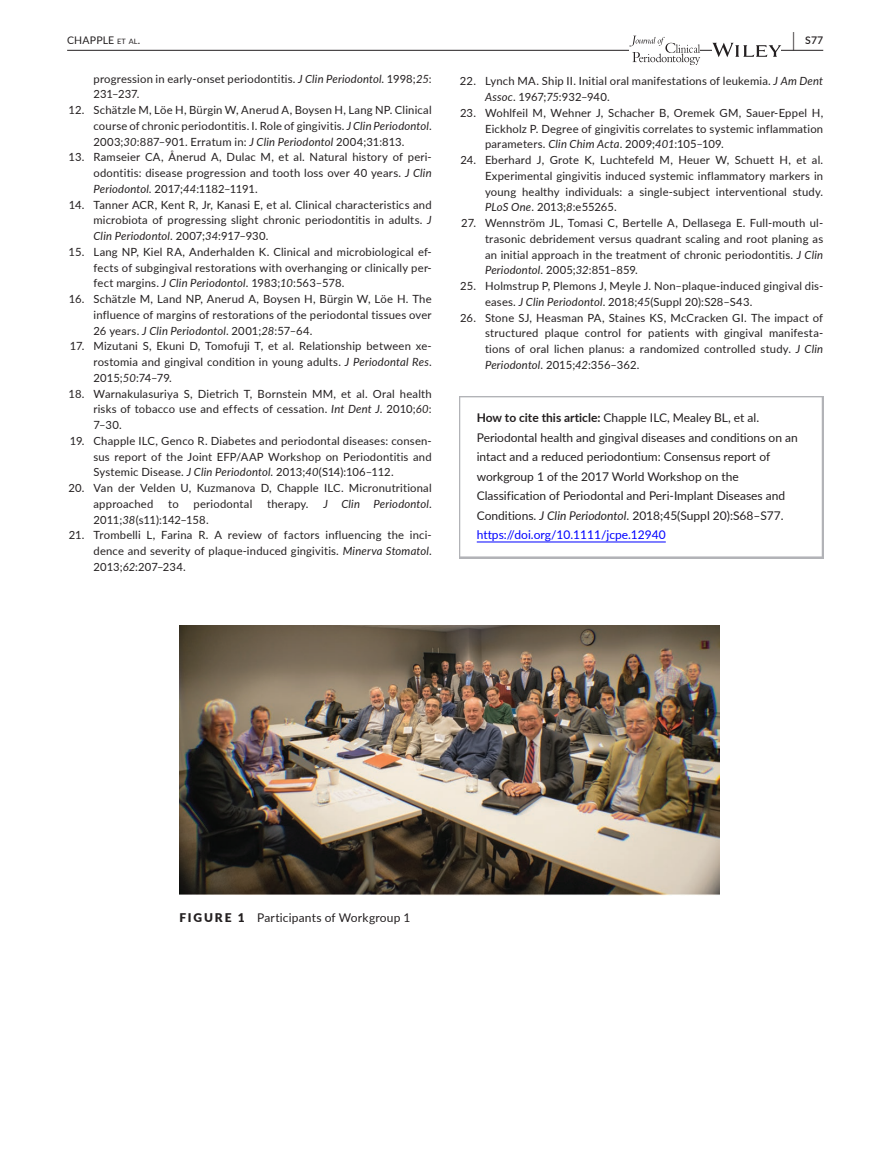
<style>
.page{position:relative;width:893px;height:1174px;background:#fff}
.page>*{position:absolute;margin:0;border:0;box-sizing:border-box;transform-origin:0 0}
.t1{font:600 19.5px "Lato";color:#231f20;scale:.48 1}
.t2{font:12px/19.5px "Lato";color:#231f20}
.t3{font:11.25px/15.8px "Lato";letter-spacing:.015em;color:#231f20;text-align:justify}
.t4{font:11.25px "Lato";letter-spacing:-.01em;color:#231f20}
.t5{font:italic 11.25px "Lato";letter-spacing:.015em;color:#231f20}
.t6{font:10.5px "Lato";letter-spacing:.015em;color:#231f20}
.t7{font:600 10.5px "Lato";color:#231f20}
.s1{font-size:7.35px}
.s2{font-style:italic}
.s3{font-weight:700}
.s4{color:#00f}
.s5{font-style:normal}
.s6{font-weight:900}
</style>
<div class="page">
<hr style="left:67px;top:50px;width:756px;height:1px;background:#231f20">
<svg style="left:629px;top:36px;width:71px;height:29px"></svg>
<svg style="left:712px;top:43px;width:69px;height:14px"></svg>
<div style="left:459px;top:396px;width:364px;height:162px;background:#d4d4d7"></div>
<div style="left:460px;top:397px;width:362px;height:159px;background:#fff"></div>
<hr style="left:477px;top:542px;width:189px;height:1px;background:#00f">
<img style="left:179px;top:625px;width:540px;height:270px">
<h1 class="t1" style="left:792px;top:26px;width:7px">|</h1>
<p class="t6" style="left:67px;top:33px;width:75px">CHAPPLE <span class="s1">et al</span>.</p>
<p class="t7" style="left:805px;top:33px;width:20px">S77</p>
<p class="t3" style="left:93px;top:70px;width:340px">progression in early‐onset periodontitis. <span class="s2">J Clin Periodontol</span>. 1998;<span class="s2">25</span>:<br>231–237.</p>
<p class="t3" style="left:93px;top:102px;width:340px;text-indent:-25px">12. Schätzle M, Löe H, Bürgin W, Anerud A, Boysen H, Lang NP. Clinical course of chronic periodontitis. I. Role of gingivitis. <span class="s2">J Clin Periodontol</span>.<br>2003;<span class="s2">30</span>:887–901. Erratum in: <span class="s2">J Clin Periodontol</span> 2004;31:813.</p>
<p class="t3" style="left:93px;top:149px;width:340px;text-indent:-25px">13. Ramseier CA, Ånerud A, Dulac M, et al. Natural history of peri&shy;odontitis: disease progression and tooth loss over 40 years. <span class="s2">J Clin Periodontol</span>. 2017;<span class="s2">44</span>:1182–1191.</p>
<p class="t3" style="left:93px;top:196px;width:340px;text-indent:-25px">14. Tanner ACR, Kent R, Jr, Kanasi E, et al. Clinical characteristics and microbiota of progressing slight chronic periodontitis in adults. <span class="s2">J Clin Periodontol</span>. 2007;<span class="s2">34</span>:917–930.</p>
<p class="t3" style="left:93px;top:243px;width:340px;text-indent:-25px">15. Lang NP, Kiel RA, Anderhalden K. Clinical and microbiological ef&shy;fects of subgingival restorations with overhanging or clinically per&shy;fect margins. <span class="s2">J Clin Periodontol</span>. 1983;<span class="s2">10</span>:563–578.</p>
<p class="t3" style="left:93px;top:291px;width:340px;text-indent:-25px">16. Schätzle M, Land NP, Anerud A, Boysen H, Bürgin W, Löe H. The influence of margins of restorations of the periodontal tissues over 26 years. <span class="s2">J Clin Periodontol</span>. 2001;<span class="s2">28</span>:57–64.</p>
<p class="t3" style="left:93px;top:338px;width:340px;text-indent:-24px">17. Mizutani S, Ekuni D, Tomofuji T, et al. Relationship between xe&shy;rostomia and gingival condition in young adults. <span class="s2">J Periodontal Res</span>.<br>2015;<span class="s2">50</span>:74–79.</p>
<p class="t3" style="left:93px;top:385px;width:340px;text-indent:-25px">18. Warnakulasuriya S, Dietrich T, Bornstein MM, et al. Oral health risks of tobacco use and effects of cessation. <span class="s2">Int Dent J</span>. 2010;<span class="s2">60</span>:<br>7–30.</p>
<p class="t3" style="left:93px;top:432px;width:340px;text-indent:-24px">19. Chapple ILC, Genco R. Diabetes and periodontal diseases: consen&shy;sus report of the Joint EFP/AAP Workshop on Periodontitis and Systemic Disease. <span class="s2">J Clin Periodontol</span>. 2013;<span class="s2">40</span>(S14):106–112.</p>
<p class="t3" style="left:93px;top:480px;width:340px;text-indent:-25px">20. Van der Velden U, Kuzmanova D, Chapple ILC. Micronutritional approached</p>
<p class="t3" style="left:485px;top:73px;width:340px;text-indent:-25px">22. Lynch MA. Ship II. Initial oral manifestations of leukemia. <span class="s2">J Am Dent<br>Assoc</span>. 1967;<span class="s2">75</span>:932–940.</p>
<p class="t3" style="left:485px;top:104px;width:340px;text-indent:-25px">23. Wohlfeil M, Wehner J, Schacher B, Oremek GM, Sauer‐Eppel H, Eickholz P. Degree of gingivitis correlates to systemic inflammation parameters. <span class="s2">Clin Chim Acta</span>. 2009;<span class="s2">401</span>:105–109.</p>
<p class="t3" style="left:485px;top:152px;width:340px;text-indent:-25px">24. Eberhard J, Grote K, Luchtefeld M, Heuer W, Schuett H, et al.<br>Experimental gingivitis induced systemic inflammatory markers in young healthy individuals: a single‐subject interventional study.<br><span class="s2">PLoS One</span>. 2013;<span class="s2">8</span>:e55265.</p>
<p class="t3" style="left:485px;top:215px;width:340px;text-indent:-24px">27. Wennström JL, Tomasi C, Bertelle A, Dellasega E. Full‐mouth ul&shy;trasonic debridement versus quadrant scaling and root planing as an initial approach in the treatment of chronic periodontitis. <span class="s2">J Clin Periodontol</span>. 2005;<span class="s2">32</span>:851–859.</p>
<p class="t3" style="left:485px;top:278px;width:340px;text-indent:-25px">25. Holmstrup P, Plemons J, Meyle J. Non–plaque‐induced gingival dis&shy;eases. <span class="s2">J Clin Periodontol</span>. 2018;<span class="s2">45</span>(Suppl 20):S28–S43.</p>
<p class="t3" style="left:485px;top:309px;width:340px;text-indent:-25px">26. Stone SJ, Heasman PA, Staines KS, McCracken GI. The impact of structured plaque control for patients with gingival manifesta&shy;tions of oral lichen planus: a randomized controlled study. <span class="s2">J Clin Periodontol</span>. 2015;<span class="s2">42</span>:356–362.</p>
<p class="t2" style="left:477px;top:407px;width:323px"><span class="s3">How to cite this article:</span> Chapple ILC, Mealey BL, et al.<br>Periodontal health and gingival diseases and conditions on an intact and a reduced periodontium: Consensus report of workgroup 1 of the 2017 World Workshop on the Classification of Periodontal and Peri‐Implant Diseases and Conditions. <span class="s2">J Clin Periodontol</span>. 2018;45(Suppl 20):S68–S77. <span class="s4">https://doi.org/10.1111/jcpe.12940</span></p>
<p class="t3" style="left:168px;top:495px;width:12px">to</p>
<p class="t3" style="left:194px;top:495px;width:60px">periodontal</p>
<p class="t3" style="left:267px;top:495px;width:43px">therapy.</p>
<p class="t5" style="left:323px;top:496px;width:110px">J Clin Periodontol<span class="s5">.</span></p>
<p class="t4" style="left:93px;top:511px;width:117px">2011;<span class="s2">38</span>(s11):142–158.</p>
<p class="t3" style="left:93px;top:527px;width:340px;text-indent:-25px">21. Trombelli L, Farina R. A review of factors influencing the inci&shy;dence and severity of plaque‐induced gingivitis. <span class="s2">Minerva Stomatol</span>.<br>2013;<span class="s2">62</span>:207–234.</p>
<p class="t2" style="left:179px;top:907px;width:233px"><span class="s6">FIGURE 1</span> Participants of Workgroup 1</p>
</div>
